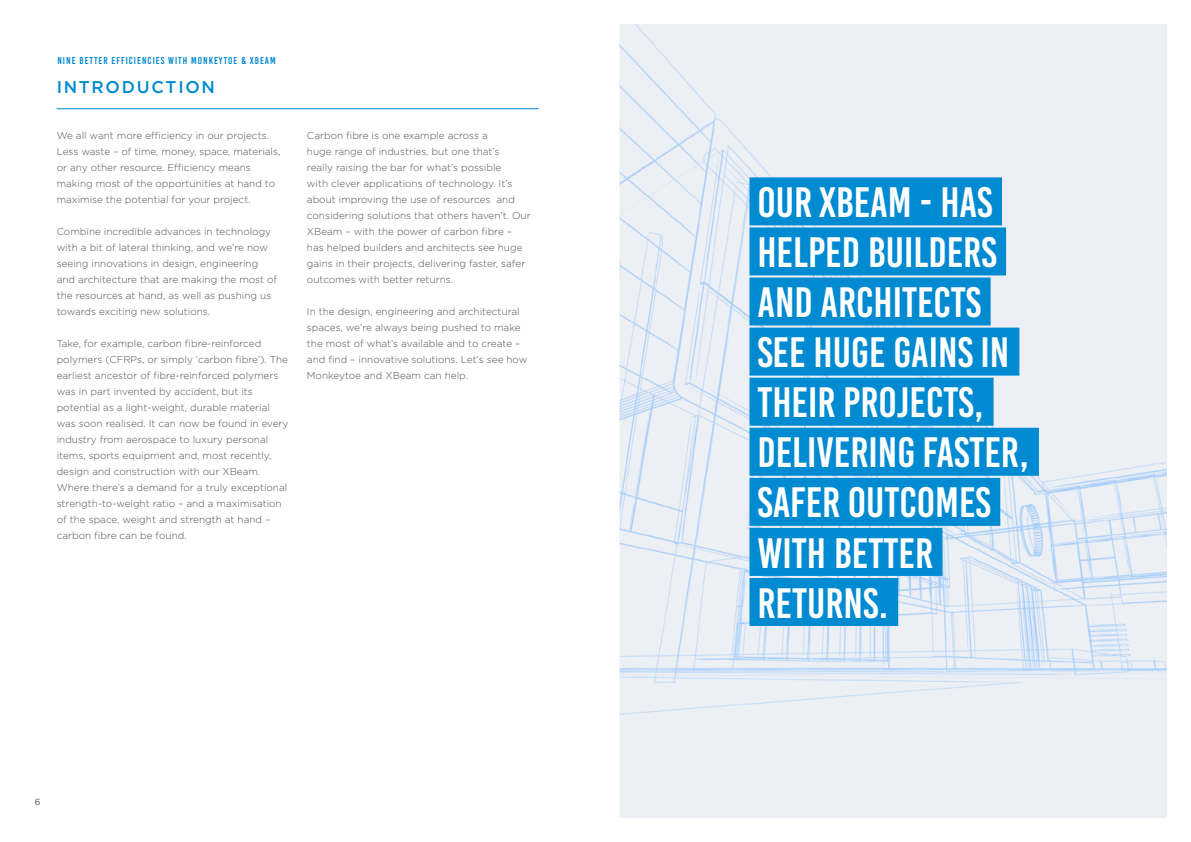
<style>
.page{position:relative;width:1191px;height:842px;background:#fff}
.page>*{position:absolute;margin:0;border:0;box-sizing:border-box;transform-origin:0 0}
.t1{font:42.5px/50.1px "Bebas Kai";color:#fff}
.t2{font:500 17px "Gotham";letter-spacing:.1em;color:#008ad1}
.t3{font:300 10px/16px "Gotham HTF";color:#525153}
.t4{font:10px "Bebas Kai";letter-spacing:.1em;color:#008ad1}
.t5{font:9px "Gotham HTF";color:#525153}
</style>
<div class="page">
<img style="left:620px;top:25px;width:546px;height:792px">
<hr style="left:57px;top:108px;width:482px;height:1px;background:#008ad1">
<div style="left:749px;top:177px;width:253px;height:48px;background:#008ad1"></div>
<div style="left:749px;top:227px;width:257px;height:48px;background:#008ad1"></div>
<div style="left:749px;top:278px;width:241px;height:48px;background:#008ad1"></div>
<div style="left:749px;top:328px;width:270px;height:48px;background:#008ad1"></div>
<div style="left:749px;top:378px;width:244px;height:48px;background:#008ad1"></div>
<div style="left:749px;top:428px;width:290px;height:48px;background:#008ad1"></div>
<div style="left:749px;top:478px;width:251px;height:48px;background:#008ad1"></div>
<div style="left:749px;top:528px;width:193px;height:48px;background:#008ad1"></div>
<div style="left:749px;top:578px;width:149px;height:48px;background:#008ad1"></div>
<p class="t4" style="left:57px;top:55px;width:220px">NINE BETTER EFFICIENCIES WITH MONKEYTOE &amp; XBEAM</p>
<h2 class="t2" style="left:57px;top:76px;width:160px">INTRODUCTION</h2>
<p class="t3" style="left:57px;top:127px;width:225px">We all want more efficiency in our projects.<br>Less waste – of time, money, space, materials, or any other resource. Efficiency means making most of the opportunities at hand to maximise the potential for your project.</p>
<p class="t3" style="left:57px;top:223px;width:222px">Combine incredible advances in technology with a bit of lateral thinking, and we’re now seeing innovations in design, engineering and architecture that are making the most of the resources at hand, as well as pushing us towards exciting new solutions.</p>
<p class="t3" style="left:57px;top:335px;width:233px">Take, for example, carbon fibre-reinforced polymers (CFRPs, or simply ‘carbon fibre’). The earliest ancestor of fibre-reinforced polymers was in part invented by accident, but its potential as a light-weight, durable material was soon realised. It can now be found in every industry from aerospace to luxury personal items, sports equipment and, most recently, design and construction with our XBeam.<br>Where there’s a demand for a truly exceptional strength-to-weight ratio – and a maximisation of the space, weight and strength at hand – carbon fibre can be found.</p>
<p class="t3" style="left:307px;top:127px;width:225px">Carbon fibre is one example across a<br>huge range of industries, but one that’s<br>really raising the bar for what’s possible<br>with clever applications of technology. It’s about improving the use of resources and considering solutions that others haven’t. Our XBeam – with the power of carbon fibre – has helped builders and architects see huge gains in their projects, delivering faster, safer outcomes with better returns.</p>
<p class="t3" style="left:307px;top:303px;width:222px">In the design, engineering and architectural spaces, we’re always being pushed to make the most of what’s available and to create – and find – innovative solutions. Let’s see how Monkeytoe and XBeam can help.</p>
<p class="t5" style="left:35px;top:797px;width:7px">6</p>
<h1 class="t1" style="left:757px;top:178px;width:273px">OUR XBEAM - HAS<br>HELPED BUILDERS<br>AND ARCHITECTS<br>SEE HUGE GAINS IN<br>THEIR PROJECTS,<br>DELIVERING FASTER,<br>SAFER OUTCOMES<br>WITH BETTER<br>RETURNS.</h1>
</div>
